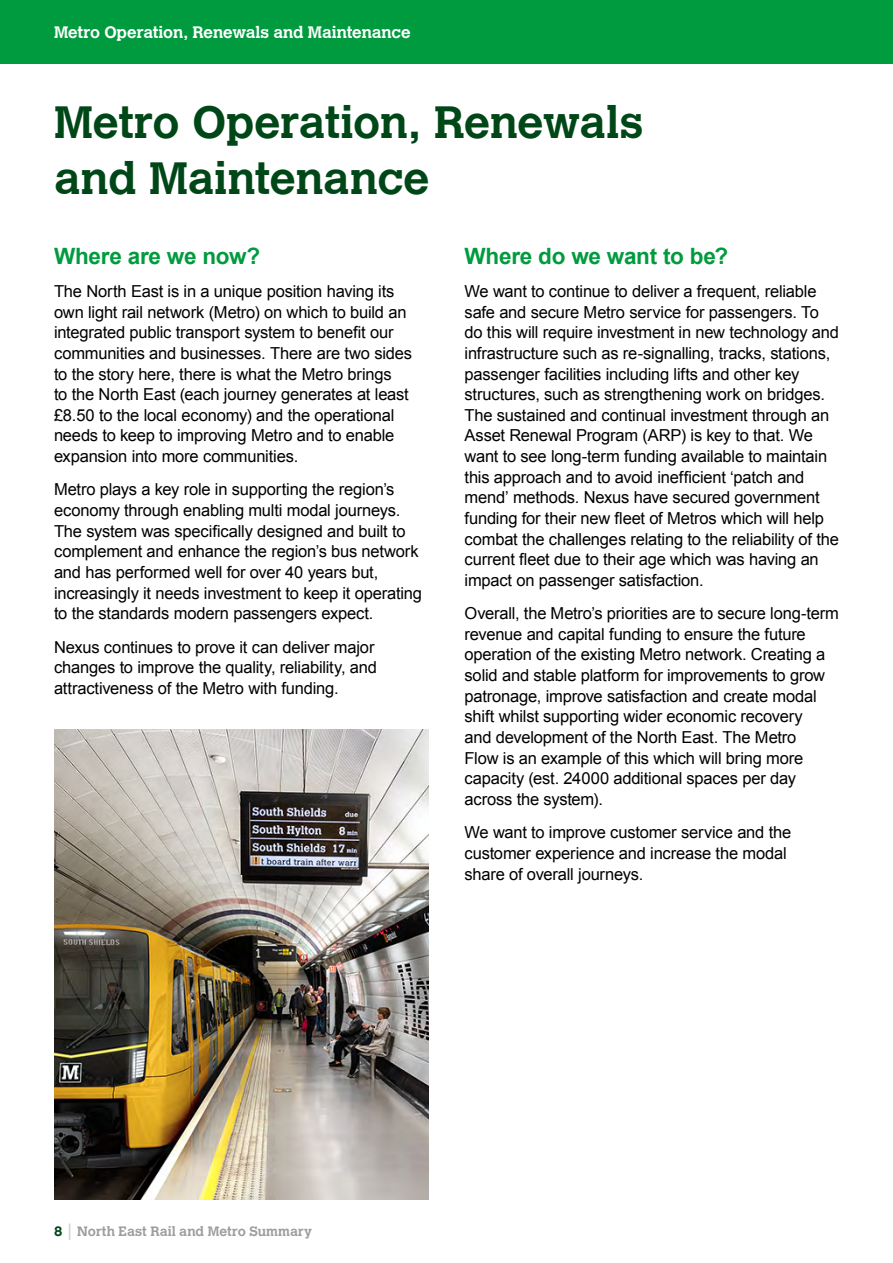
<style>
.page{position:relative;width:893px;height:1263px;background:#fff}
.page>*{position:absolute;margin:0;border:0;box-sizing:border-box;transform-origin:0 0}
.t1{font:700 45px/56.2px "Calvert";letter-spacing:-.005em;color:#004718}
.t2{font:700 22.5px "Arial";letter-spacing:-.01em;color:#009b3e}
.t3{font:16.5px/20.7px "Arial";letter-spacing:-.01em;color:#000}
.t4{font:700 16.5px "Calvert";letter-spacing:-.005em;color:#fff}
.t5{font:700 13.5px "Calvert";letter-spacing:.005em;color:#9d9d9c}
.s1{color:#004718}
.s2{font-size:16.65px;color:#d4d0cc}
</style>
<div class="page">
<div style="left:0;top:0;width:893px;height:64px;background:#009b3e"></div>
<img style="left:54px;top:729px;width:374px;height:470px">
<p class="t4" style="left:54px;top:21px;width:358px">Metro Operation, Renewals and Maintenance</p>
<h1 class="t1" style="left:54px;top:93px;width:591px">Metro Operation, Renewals and Maintenance</h1>
<h2 class="t2" style="left:54px;top:241px;width:208px">Where are we now?</h2>
<p class="t3" style="left:54px;top:281px;width:360px">The North East is in a unique position having its own light rail network (Metro) on which to build an integrated public transport system to benefit our communities and businesses. There are two sides to the story here, there is what the Metro brings<br>to the North East (each journey generates at least £8.50 to the local economy) and the operational needs to keep to improving Metro and to enable expansion into more communities.</p>
<p class="t3" style="left:54px;top:479px;width:370px">Metro plays a key role in supporting the region’s economy through enabling multi modal journeys.<br>The system was specifically designed and built to complement and enhance the region’s bus network and has performed well for over 40 years but, increasingly it needs investment to keep it operating to the standards modern passengers expect.</p>
<p class="t3" style="left:54px;top:637px;width:325px">Nexus continues to prove it can deliver major changes to improve the quality, reliability, and attractiveness of the Metro with funding.</p>
<h2 class="t2" style="left:465px;top:241px;width:265px">Where do we want to be?</h2>
<p class="t3" style="left:465px;top:281px;width:376px">We want to continue to deliver a frequent, reliable safe and secure Metro service for passengers. To do this will require investment in new technology and infrastructure such as re-signalling, tracks, stations, passenger facilities including lifts and other key structures, such as strengthening work on bridges.<br>The sustained and continual investment through an Asset Renewal Program (ARP) is key to that. We want to see long-term funding available to maintain this approach and to avoid inefficient ‘patch and mend’ methods. Nexus have secured government funding for their new fleet of Metros which will help combat the challenges relating to the reliability of the current fleet due to their age which was having an impact on passenger satisfaction.</p>
<p class="t3" style="left:465px;top:603px;width:376px">Overall, the Metro’s priorities are to secure long-term revenue and capital funding to ensure the future operation of the existing Metro network. Creating a solid and stable platform for improvements to grow patronage, improve satisfaction and create modal shift whilst supporting wider economic recovery<br>and development of the North East. The Metro<br>Flow is an example of this which will bring more capacity (est. 24000 additional spaces per day across the system).</p>
<p class="t3" style="left:465px;top:822px;width:328px">We want to improve customer service and the customer experience and increase the modal share of overall journeys.</p>
<p class="t5" style="left:54px;top:1222px;width:259px"><span class="s1">8</span> <span class="s2">|</span> North East Rail and Metro Summary</p>
</div>
